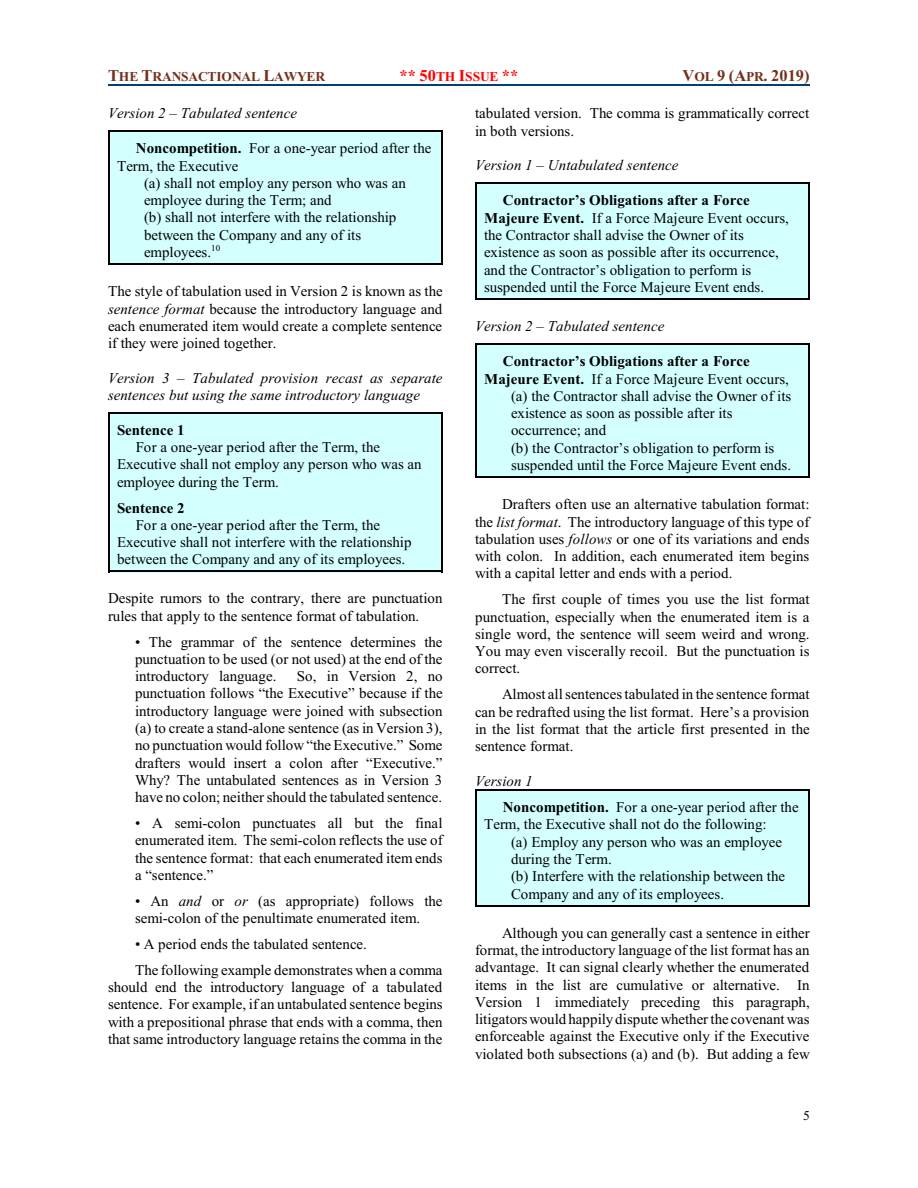
<style>
.page{position:relative;width:918px;height:1188px;background:#fff}
.page>*{position:absolute;margin:0;border:0;box-sizing:border-box;transform-origin:0 0}
.t1{font:700 16.5px "Times New Roman";color:#75301c}
.t2{font:700 16.5px "Times New Roman";color:#f00}
.t3{font:15px/17.2px "Times New Roman";color:#000;text-align:justify}
.t4{font:italic 15px/17.2px "Times New Roman";color:#000}
.t5{font:700 15px "Times New Roman";color:#000}
.t6{font:700 13.5px "Times New Roman";letter-spacing:-.015em;color:#75301c}
.t7{font:13.5px "Times New Roman";color:#000}
.s1{font-size:16.5px}
.s2{font-size:13.5px}
.s3{font-weight:700}
.s4{font-style:italic}
</style>
<div class="page">
<hr style="left:108px;top:84px;width:702px;height:2px;background:#004073">
<div style="left:108px;top:130px;width:335px;height:135px;background:#d4ffff"></div>
<hr style="left:108px;top:130px;width:1px;height:135px;background:#000">
<hr style="left:441px;top:130px;width:2px;height:135px;background:#000">
<hr style="left:108px;top:130px;width:335px;height:2px;background:#000">
<hr style="left:108px;top:264px;width:335px;height:1px;background:#000">
<div style="left:108px;top:412px;width:335px;height:160px;background:#d4ffff"></div>
<hr style="left:108px;top:412px;width:1px;height:160px;background:#000">
<hr style="left:441px;top:412px;width:2px;height:160px;background:#000">
<hr style="left:108px;top:412px;width:335px;height:1px;background:#000">
<hr style="left:108px;top:571px;width:335px;height:1px;background:#000">
<div style="left:475px;top:182px;width:335px;height:118px;background:#d4ffff"></div>
<hr style="left:475px;top:182px;width:1px;height:118px;background:#000">
<hr style="left:809px;top:182px;width:1px;height:118px;background:#000">
<hr style="left:475px;top:182px;width:335px;height:1px;background:#000">
<hr style="left:475px;top:298px;width:335px;height:2px;background:#000">
<div style="left:475px;top:343px;width:335px;height:135px;background:#d4ffff"></div>
<hr style="left:475px;top:343px;width:1px;height:135px;background:#000">
<hr style="left:809px;top:343px;width:1px;height:135px;background:#000">
<hr style="left:475px;top:343px;width:335px;height:1px;background:#000">
<hr style="left:475px;top:477px;width:335px;height:1px;background:#000">
<div style="left:475px;top:789px;width:335px;height:117px;background:#d4ffff"></div>
<hr style="left:475px;top:789px;width:1px;height:117px;background:#000">
<hr style="left:809px;top:789px;width:1px;height:117px;background:#000">
<hr style="left:475px;top:789px;width:335px;height:1px;background:#000">
<hr style="left:475px;top:905px;width:335px;height:1px;background:#000">
<p class="t6" style="left:108px;top:72px;width:219px"><span class="s1">T</span>HE <span class="s1">T</span>RANSACTIONAL <span class="s1">L</span>AWYER</p>
<p class="t2" style="left:400px;top:69px;width:120px">** 50<span class="s2">TH</span> I<span class="s2">SSUE</span> **</p>
<p class="t1" style="left:683px;top:69px;width:129px">V<span class="s2">OL</span> 9 (A<span class="s2">PR</span>. 2019)</p>
<p class="t4" style="left:108px;top:106px;width:191px">Version 2 – Tabulated sentence</p>
<p class="t3" style="left:136px;top:141px;width:297px"><span class="s3">Noncompetition.</span> For a one-year period after the</p>
<p class="t3" style="left:117px;top:158px;width:123px">Term, the Executive</p>
<p class="t3" style="left:144px;top:176px;width:263px">(a) shall not employ any person who was an</p>
<p class="t3" style="left:144px;top:193px;width:189px">employee during the Term; and</p>
<p class="t3" style="left:144px;top:210px;width:254px">(b) shall not interfere with the relationship</p>
<p class="t3" style="left:144px;top:228px;width:219px">between the Company and any of its</p>
<p class="t3" style="left:144px;top:245px;width:78px">employees.<sup>10</sup></p>
<p class="t3" style="left:108px;top:284px;width:336px">The style of tabulation used in Version 2 is known as the <span class="s4">sentence format</span> because the introductory language and each enumerated item would create a complete sentence if they were joined together.</p>
<p class="t4" style="left:108px;top:370px;width:336px">Version 3 – Tabulated provision recast as separate sentences but using the same introductory language</p>
<p class="t5" style="left:117px;top:425px;width:69px">Sentence 1</p>
<p class="t3" style="left:117px;top:440px;width:306px;text-align:left;text-indent:19px">For a one-year period after the Term, the<br>Executive shall not employ any person who was an employee during the Term.</p>
<p class="t5" style="left:117px;top:502px;width:69px">Sentence 2</p>
<p class="t3" style="left:117px;top:517px;width:296px;text-align:left;text-indent:19px">For a one-year period after the Term, the<br>Executive shall not interfere with the relationship between the Company and any of its employees.</p>
<p class="t3" style="left:108px;top:591px;width:336px">Despite rumors to the contrary, there are punctuation rules that apply to the sentence format of tabulation.</p>
<p class="t3" style="left:135px;top:634px;width:309px">• The grammar of the sentence determines the punctuation to be used (or not used) at the end of the introductory language.</p>
<p class="t3" style="left:475px;top:106px;width:336px">tabulated version. The comma is grammatically correct in both versions.</p>
<p class="t4" style="left:475px;top:158px;width:205px">Version 1 – Untabulated sentence</p>
<p class="t3" style="left:484px;top:193px;width:306px;text-align:left;text-indent:19px"><span class="s3">Contractor’s Obligations after a Force Majeure Event.</span> If a Force Majeure Event occurs, the Contractor shall advise the Owner of its existence as soon as possible after its occurrence, and the Contractor’s obligation to perform is suspended until the Force Majeure Event ends.</p>
<p class="t4" style="left:475px;top:319px;width:191px">Version 2 – Tabulated sentence</p>
<p class="t5" style="left:503px;top:356px;width:248px">Contractor’s Obligations after a Force</p>
<p class="t3" style="left:484px;top:371px;width:306px"><span class="s3">Majeure Event.</span> If a Force Majeure Event occurs,</p>
<p class="t3" style="left:511px;top:389px;width:282px">(a) the Contractor shall advise the Owner of its</p>
<p class="t3" style="left:511px;top:406px;width:223px">existence as soon as possible after its</p>
<p class="t3" style="left:511px;top:423px;width:97px">occurrence; and</p>
<p class="t3" style="left:511px;top:440px;width:265px">(b) the Contractor’s obligation to perform is</p>
<p class="t3" style="left:511px;top:458px;width:282px">suspended until the Force Majeure Event ends.</p>
<p class="t3" style="left:475px;top:497px;width:336px;text-indent:27px">Drafters often use an alternative tabulation format: the <span class="s4">list format</span>. The introductory language of this type of tabulation uses <span class="s4">follows</span> or one of its variations and ends with colon. In addition, each enumerated item begins with a capital letter and ends with a period.</p>
<p class="t3" style="left:475px;top:592px;width:336px;text-indent:27px">The first couple of times you use the list format punctuation, especially when the enumerated item is a single word, the sentence will seem weird and wrong.<br>You may even viscerally recoil. But the punctuation is correct.</p>
<p class="t3" style="left:475px;top:687px;width:336px;text-indent:27px">Almost all sentences tabulated in the sentence format can be redrafted using the list format. Here’s a provision in the list format that the article first presented in the sentence format.</p>
<p class="t3" style="left:503px;top:769px;width:298px;line-height:26.4px;text-indent:-28px"><span class="s4">Version 1<br></span><span class="s3">Noncompetition.</span> For a one-year period after the</p>
<p class="t3" style="left:511px;top:817px;width:276px;text-align:left;text-indent:-27px">Term, the Executive shall not do the following: (a) Employ any person who was an employee during the Term.<br>(b) Interfere with the relationship between the Company and any of its employees.</p>
<p class="t3" style="left:475px;top:926px;width:336px;text-indent:27px">Although you can generally cast a sentence in either format, the introductory language of the list format has an advantage. It can signal clearly whether the enumerated items in the list are cumulative or alternative. In Version 1 immediately preceding this paragraph, litigatorswould happilydispute whether the covenantwas enforceable against the Executive only if the Executive violated both subsections (a) and (b). But adding a few</p>
<p class="t3" style="left:135px;top:669px;width:309px;text-indent:162px">So, in Version 2, no punctuation follows “the Executive” because if the introductory language were joined with subsection (a) to create a stand-alone sentence (as in Version 3), no punctuation would follow “the Executive.” Some drafters would insert a colon after “Executive.” Why? The untabulated sentences as in Version 3 have no colon; neither should the tabulated sentence.</p>
<p class="t3" style="left:135px;top:816px;width:309px">• A semi-colon punctuates all but the final enumerated item. The semi-colon reflects the use of the sentence format: that each enumerated item ends a “sentence.”</p>
<p class="t3" style="left:135px;top:894px;width:309px">• An <span class="s4">and</span> or <span class="s4">or</span> (as appropriate) follows the semi-colon of the penultimate enumerated item.</p>
<p class="t3" style="left:135px;top:932px;width:309px;line-height:26px">• A period ends the tabulated sentence.<br>The following example demonstrates when a comma</p>
<p class="t3" style="left:108px;top:980px;width:336px">should end the introductory language of a tabulated sentence. For example, if an untabulated sentence begins with a prepositional phrase that ends with a comma, then that same introductory language retains the comma in the</p>
<p class="t7" style="left:803px;top:1111px;width:8px">5</p>
</div>
